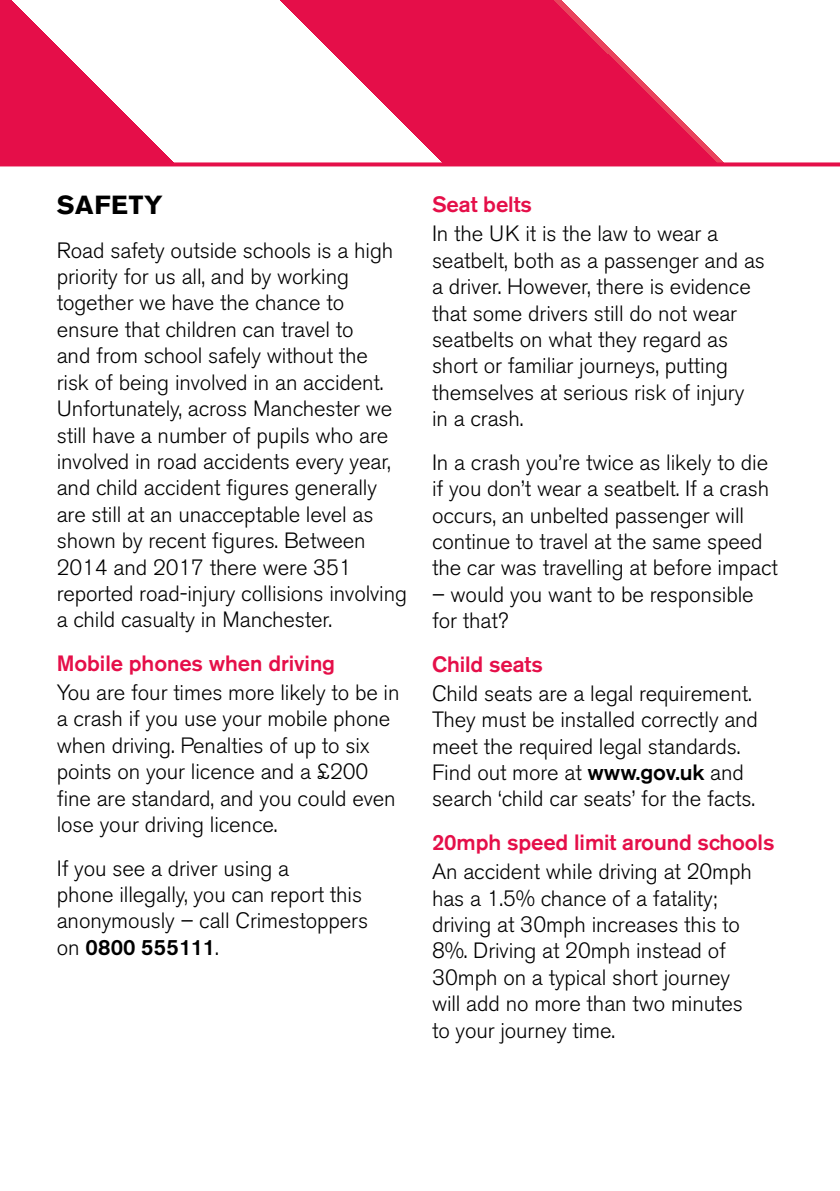
<style>
.page{position:relative;width:840px;height:1191px;background:#fff}
.page>*{position:absolute;margin:0;border:0;box-sizing:border-box;transform-origin:0 0}
.t1{font:700 26px "Akzidenz Grotesk BE";letter-spacing:.025em;color:#000}
.t2{font:300 22px/26.4px "Akzidenz Grotesk BE";letter-spacing:-.005em;color:#000}
.t3{font:500 22px "Akzidenz Grotesk BE";letter-spacing:-.005em;color:#e50f49}
.s1{font-weight:500}
</style>
<div class="page">
<svg style="left:0;top:0;width:839px;height:166px"></svg>
<p class="t1" style="left:57px;top:190px;width:107px">SAFETY</p>
<p class="t2" style="left:57px;top:237px;width:351px">Road safety outside schools is a high priority for us all, and by working together we have the chance to ensure that children can travel to<br>and from school safely without the<br>risk of being involved in an accident.<br>Unfortunately, across Manchester we still have a number of pupils who are involved in road accidents every year, and child accident figures generally are still at an unacceptable level as shown by recent figures. Between 2014 and 2017 there were 351 reported road-injury collisions involving a child casualty in Manchester.</p>
<p class="t3" style="left:57px;top:649px;width:280px">Mobile phones when driving</p>
<p class="t2" style="left:57px;top:679px;width:344px">You are four times more likely to be in a crash if you use your mobile phone when driving. Penalties of up to six points on your licence and a £200 fine are standard, and you could even lose your driving licence.</p>
<p class="t2" style="left:57px;top:855px;width:313px">If you see a driver using a<br>phone illegally, you can report this anonymously – call Crimestoppers on <span class="s1">0800 555111</span>.</p>
<p class="t3" style="left:432px;top:191px;width:101px">Seat belts</p>
<p class="t2" style="left:432px;top:221px;width:334px">In the UK it is the law to wear a seatbelt, both as a passenger and as a driver. However, there is evidence that some drivers still do not wear seatbelts on what they regard as short or familiar journeys, putting themselves at serious risk of injury in a crash.</p>
<p class="t2" style="left:432px;top:449px;width:347px">In a crash you’re twice as likely to die if you don’t wear a seatbelt. If a crash occurs, an unbelted passenger will continue to travel at the same speed the car was travelling at before impact</p>
<p class="t2" style="left:432px;top:581px;width:323px">– would you want to be responsible for that?</p>
<p class="t3" style="left:432px;top:650px;width:112px">Child seats</p>
<p class="t2" style="left:432px;top:680px;width:327px">Child seats are a legal requirement.<br>They must be installed correctly and meet the required legal standards.<br>Find out more at <span class="s1">www.gov.uk</span> and search ‘child car seats’ for the facts.</p>
<p class="t3" style="left:432px;top:828px;width:344px">20mph speed limit around schools</p>
<p class="t2" style="left:432px;top:858px;width:321px">An accident while driving at 20mph has a 1.5% chance of a fatality; driving at 30mph increases this to<br>8%. Driving at 20mph instead of<br>30mph on a typical short journey will add no more than two minutes to your journey time.</p>
</div>
